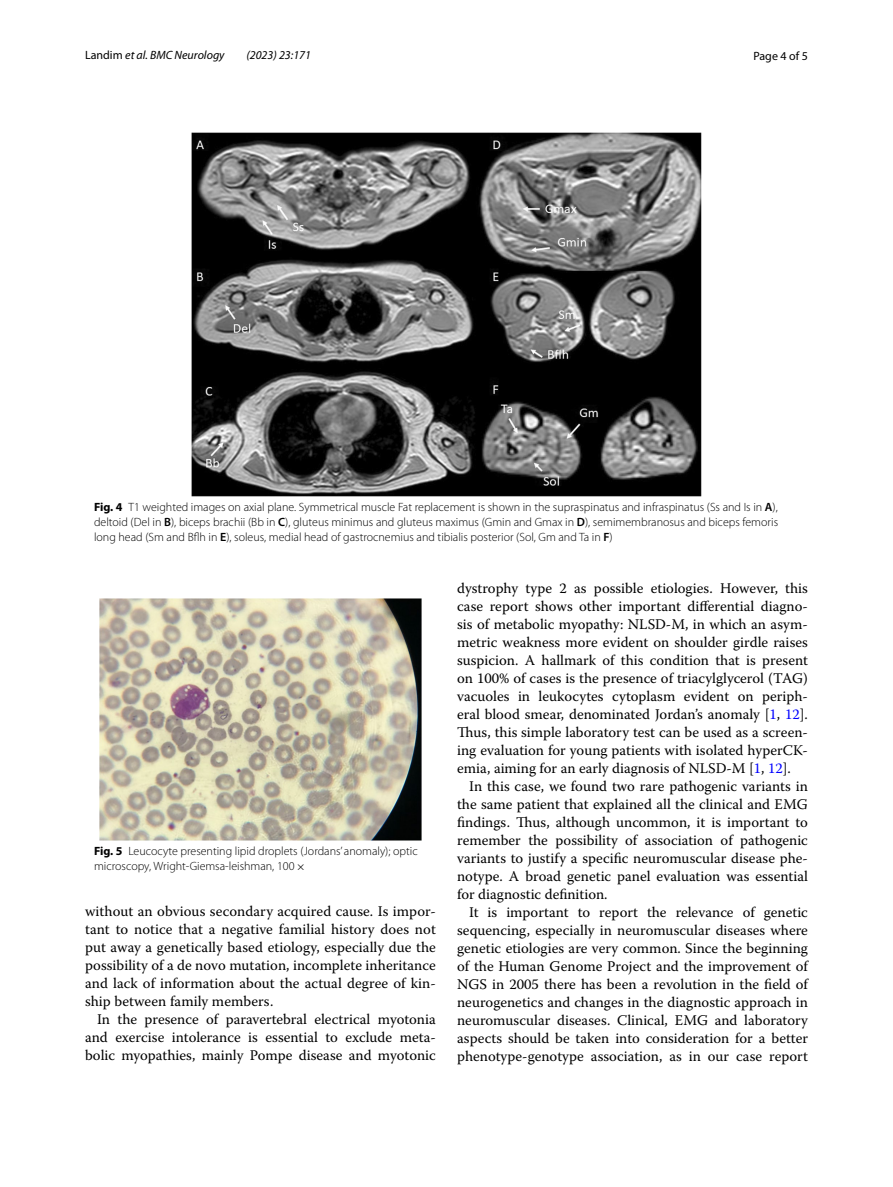
<style>
.page{position:relative;width:893px;height:1187px;background:#fff}
.page>*{position:absolute;margin:0;border:0;box-sizing:border-box;transform-origin:0 0}
.t1{font:14.7px/18px "Warnock Pro";color:#000;text-align:justify}
.t2{font:300 12px/15px "Myriad Pro";color:#000;text-align:justify}
.t3{font:italic 12px "Myriad Pro";color:#000}
.t4{font:12px "Myriad Pro";color:#000}
.s1{font-style:normal}
.s2{font-weight:700}
.s3{font-weight:600}
.s4{font-family:"MTSY";font-weight:400}
.s5{color:#00f}
</style>
<div class="page">
<img style="left:191px;top:133px;width:511px;height:363px">
<img style="left:100px;top:598px;width:321px;height:242px">
<p class="t3" style="left:85px;top:48px;width:141px"><span class="s1">Landim</span> et al. BMC Neurology</p>
<p class="t3" style="left:246px;top:48px;width:66px">(2023) 23:171</p>
<p class="t4" style="left:753px;top:48px;width:56px">Page 4 of 5</p>
<p class="t2" style="left:94px;top:500px;width:686px"><span class="s2">Fig. 4</span> T1 weighted images on axial plane. Symmetrical muscle Fat replacement is shown in the supraspinatus and infraspinatus (Ss and Is in <span class="s3">A</span>), deltoid (Del in <span class="s3">B</span>), biceps brachii (Bb in <span class="s3">C</span>), gluteus minimus and gluteus maximus (Gmin and Gmax in <span class="s3">D</span>), semimembranosus and biceps femoris long head (Sm and Bflh in <span class="s3">E</span>), soleus, medial head of gastrocnemius and tibialis posterior (Sol, Gm and Ta in <span class="s3">F</span>)</p>
<p class="t2" style="left:94px;top:844px;width:325px"><span class="s2">Fig. 5</span> Leucocyte presenting lipid droplets (Jordans’ anomaly); optic microscopy, Wright-Giemsa-leishman, 100<span class="s4">×</span></p>
<p class="t1" style="left:85px;top:902px;width:352px">without an obvious secondary acquired cause. Is impor&shy;tant to notice that a negative familial history does not put away a genetically based etiology, especially due the possibility of a de novo mutation, incomplete inheritance and lack of information about the actual degree of kin&shy;ship between family members.</p>
<p class="t1" style="left:85px;top:1010px;width:352px;text-indent:12px">In the presence of paravertebral electrical myotonia and exercise intolerance is essential to exclude meta&shy;bolic myopathies, mainly Pompe disease and myotonic</p>
<p class="t1" style="left:457px;top:578px;width:352px">dystrophy type 2 as possible etiologies. However, this case report shows other important differential diagno&shy;sis of metabolic myopathy: NLSD-M, in which an asym&shy;metric weakness more evident on shoulder girdle raises suspicion. A hallmark of this condition that is present on 100% of cases is the presence of triacylglycerol (TAG) vacuoles in leukocytes cytoplasm evident on periph&shy;eral blood smear, denominated Jordan’s anomaly [<span class="s5">1</span>, <span class="s5">12</span>].<br>Thus, this simple laboratory test can be used as a screen&shy;ing evaluation for young patients with isolated hyperCK&shy;emia, aiming for an early diagnosis of NLSD-M [<span class="s5">1</span>, <span class="s5">12</span>].</p>
<p class="t1" style="left:457px;top:776px;width:352px;text-indent:12px">In this case, we found two rare pathogenic variants in the same patient that explained all the clinical and EMG findings. Thus, although uncommon, it is important to remember the possibility of association of pathogenic variants to justify a specific neuromuscular disease phe&shy;notype. A broad genetic panel evaluation was essential for diagnostic definition.</p>
<p class="t1" style="left:457px;top:902px;width:352px;text-indent:12px">It is important to report the relevance of genetic sequencing, especially in neuromuscular diseases where genetic etiologies are very common. Since the beginning of the Human Genome Project and the improvement of NGS in 2005 there has been a revolution in the field of neurogenetics and changes in the diagnostic approach in neuromuscular diseases. Clinical, EMG and laboratory aspects should be taken into consideration for a better phenotype-genotype association, as in our case report</p>
</div>
